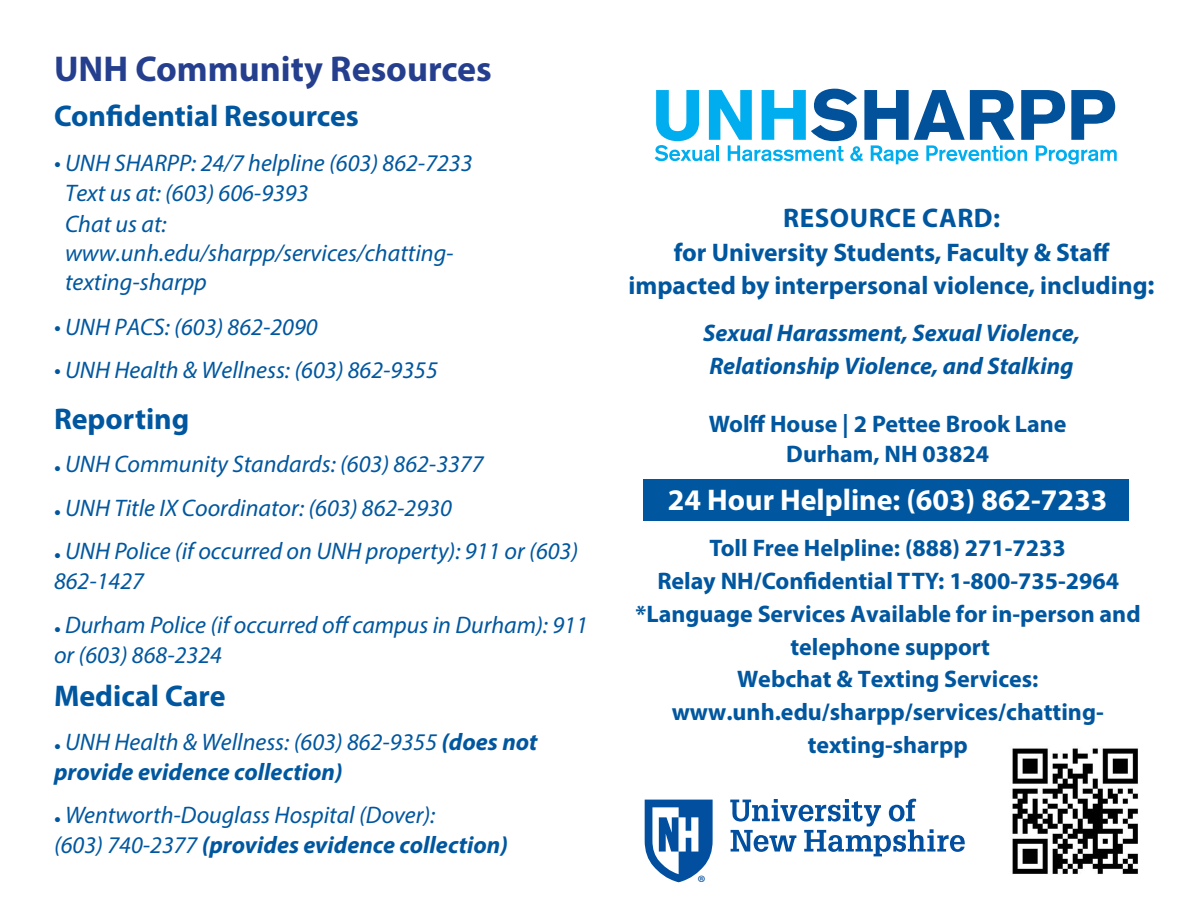
<style>
.page{position:relative;width:1188px;height:918px;background:#fff}
.page>*{position:absolute;margin:0;border:0;box-sizing:border-box;transform-origin:0 0}
.t1{font:700 36px "Myriad Pro";color:#253f8e}
.subhead{font:700 30px "Myriad Pro";color:#01579f}
.t2{font:700 30px "Myriad Pro";color:#fff}
.t3{font:700 27px "Myriad Pro";letter-spacing:.02em;color:#01579f}
.t4{font:700 25.5px/33.9px "Myriad Pro";color:#01579f;text-align:center}
.subhead-2{font:italic 24px/29.7px "Myriad Pro";color:#01579f}
.t5{font:700 24px/32.7px "Myriad Pro";color:#01579f;text-align:center}
.subhead-3{font:italic 700 24px/33px "Myriad Pro";color:#01579f}
.t6{font:700 22.8px/27.3px "Trade Gothic";color:#01519b;text-align:center}
.t7{font:19.5px "Myriad Pro";color:#014f9e}
.s1{font-weight:400}
.s2{font-weight:700}
.s3{font-size:27px}
</style>
<div class="page">
<div style="left:643px;top:480px;width:486px;height:41px;background:#01579f"></div>
<svg style="left:730px;top:799px;width:235px;height:57px"></svg>
<svg style="left:645px;top:800px;width:68px;height:82px"></svg>
<svg style="left:655px;top:89px;width:462px;height:75px"></svg>
<img style="left:1012px;top:748px;width:126px;height:126px">
<p class="t1" style="left:54px;top:45px;width:439px">UNH Community Resources</p>
<p class="subhead" style="left:54px;top:96px;width:306px">Confidential Resources</p>
<p class="subhead-2" style="left:65px;top:148px;width:409px;text-indent:-11px">• UNH SHARPP: 24/7 helpline (603) 862-7233<br>Text us at: (603) 606-9393<br>Chat us at: www.unh.edu/sharpp/services/chatting&shy;texting-sharpp</p>
<p class="subhead-2" style="left:54px;top:312px;width:265px">• UNH PACS: (603) 862-2090</p>
<p class="subhead-2" style="left:54px;top:355px;width:385px">• UNH Health &amp; Wellness: (603) 862-9355</p>
<p class="subhead" style="left:54px;top:399px;width:137px">Reporting</p>
<p class="subhead-2" style="left:54px;top:449px;width:431px">• UNH Community Standards: (603) 862-3377</p>
<p class="subhead-2" style="left:54px;top:493px;width:399px">• UNH Title IX Coordinator: (603) 862-2930</p>
<p class="subhead-2" style="left:54px;top:536px;width:526px">• UNH Police (if occurred on UNH property): 911 or (603)<br>862-1427</p>
<p class="subhead-2" style="left:54px;top:609px;width:535px">• Durham Police (if occurred off campus in Durham): 911 or (603) 868-2324</p>
<p class="subhead" style="left:54px;top:677px;width:173px">Medical Care</p>
<p class="subhead-3" style="left:54px;top:726px;width:485px;line-height:30px"><span class="s1">• UNH Health &amp; Wellness: (603) 862-9355</span> (does not provide evidence collection)</p>
<p class="subhead-2" style="left:54px;top:800px;width:455px">• Wentworth-Douglass Hospital (Dover):<br>(603) 740-2377 <span class="s2">(provides evidence collection)</span></p>
<p class="t3" style="left:783px;top:200px;width:218px">RESOURCE CARD:</p>
<p class="t4" style="left:628px;top:234px;width:528px">for University Students, Faculty &amp; Staff impacted by interpersonal violence, including<span class="s3">:</span></p>
<p class="subhead-3" style="left:703px;top:316px;width:378px">Sexual Harassment, Sexual Violence,<br>Relationship Violence, and Stalking</p>
<p class="t6" style="left:693px;top:205px;width:381px">Durham, NH 03824<br>24 Hour Helpline: 603.862.SAFE (7233)<br>Toll Free Helpline: 888.271.7233</p>
<p class="t5" style="left:709px;top:406px;width:359px">Wolff House | 2 Pettee Brook Lane</p>
<p class="t5" style="left:786px;top:436px;width:204px">Durham, NH 03824</p>
<p class="t2" style="left:668px;top:480px;width:441px">24 Hour Helpline: (603) 862-7233</p>
<p class="t5" style="left:636px;top:531px;width:507px">Toll Free Helpline: (888) 271-7233<br>Relay NH/Confidential TTY: 1-800-735-2964 *Language Services Available for in-person and telephone support<br>Webchat &amp; Texting Services: www.unh.edu/sharpp/services/chatting&shy;texting-sharpp</p>
<p class="t7" style="left:698px;top:871px;width:10px">®</p>
</div>
